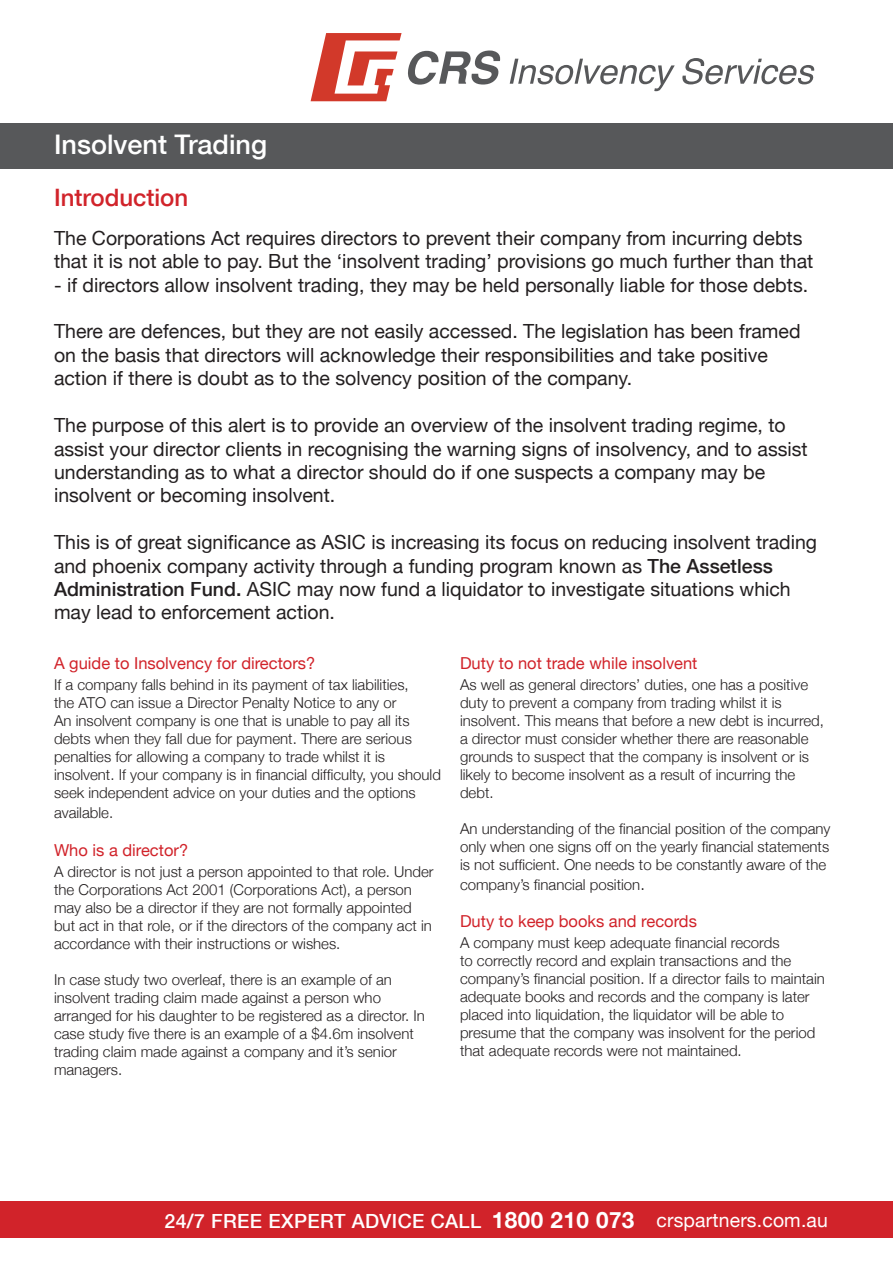
<style>
.page{position:relative;width:893px;height:1263px;background:#fff}
.page>*{position:absolute;margin:0;border:0;box-sizing:border-box;transform-origin:0 0}
.t1{font:500 27px "Helvetica Neue";color:#fff}
.t2{font:500 24px "Helvetica Neue";color:#d1232a}
.Paragraph_Style_2{font:700 22.5px "Helvetica Neue";letter-spacing:.02em;color:#fff}
.Paragraph_Style_1{font:19.5px/23.4px "Helvetica Neue";color:#231f20}
.Paragraph_Style_2-2{font:500 19.5px "Helvetica Neue";letter-spacing:.02em;color:#fff}
.Paragraph_Style_2-3{font:19.35px "Helvetica Neue";letter-spacing:.01em;color:#fff}
.t3{font:16.5px "Helvetica Neue";color:#d1232a}
.Paragraph_Style_2-4{font:300 15px/18px "Helvetica Neue";color:#231f20}
.s1{font-weight:500}
.s2{font-size:16.5px}
</style>
<div class="page">
<div style="left:0;top:124px;width:893px;height:45px;background:#57585a"></div>
<svg style="left:311px;top:33px;width:189px;height:68px"></svg>
<svg style="left:510px;top:59px;width:165px;height:32px"></svg>
<svg style="left:682px;top:58px;width:132px;height:26px"></svg>
<div style="left:0;top:1201px;width:893px;height:37px;background:#d1232a"></div>
<p class="t1" style="left:54px;top:128px;width:215px">Insolvent Trading</p>
<p class="t2" style="left:54px;top:183px;width:136px">Introduction</p>
<p class="Paragraph_Style_1" style="left:54px;top:226px;width:761px">The Corporations Act requires directors to prevent their company from incurring debts that it is not able to pay. But the ‘insolvent trading’ provisions go much further than that</p>
<p class="Paragraph_Style_1" style="left:54px;top:273px;width:756px">- if directors allow insolvent trading, they may be held personally liable for those debts.</p>
<p class="Paragraph_Style_1" style="left:54px;top:320px;width:748px">There are defences, but they are not easily accessed. The legislation has been framed on the basis that directors will acknowledge their responsibilities and take positive action if there is doubt as to the solvency position of the company.</p>
<p class="Paragraph_Style_1" style="left:54px;top:413px;width:755px">The purpose of this alert is to provide an overview of the insolvent trading regime, to assist your director clients in recognising the warning signs of insolvency, and to assist understanding as to what a director should do if one suspects a company may be insolvent or becoming insolvent.</p>
<p class="Paragraph_Style_1" style="left:54px;top:530px;width:765px">This is of great significance as ASIC is increasing its focus on reducing insolvent trading and phoenix company activity through a funding program known as <span class="s1">The Assetless Administration Fund.</span> ASIC may now fund a liquidator to investigate situations which may lead to enforcement action.</p>
<p class="t3" style="left:54px;top:653px;width:263px">A guide to Insolvency for directors?</p>
<p class="Paragraph_Style_2-4" style="left:54px;top:675px;width:388px">If a company falls behind in its payment of tax liabilities,<br>the ATO can issue a Director Penalty Notice to any or<br>An insolvent company is one that is unable to pay all its debts when they fall due for payment. There are serious penalties for allowing a company to trade whilst it is insolvent. If your company is in financial difficulty, you should seek independent advice on your duties and the options</p>
<p class="Paragraph_Style_2-4" style="left:54px;top:803px;width:61px">available.</p>
<p class="t3" style="left:54px;top:841px;width:136px">Who is a director?</p>
<p class="Paragraph_Style_2-4" style="left:54px;top:863px;width:381px">A director is not just a person appointed to that role. Under the Corporations Act 2001 (Corporations Act), a person may also be a director if they are not formally appointed but act in that role, or if the directors of the company act in accordance with their instructions or wishes.</p>
<p class="Paragraph_Style_2-4" style="left:54px;top:971px;width:372px">In case study two overleaf, there is an example of an insolvent trading claim made against a person who arranged for his daughter to be registered as a director. In case study five there is an example of a $4.6m insolvent trading claim made against a company and it’s senior managers.</p>
<p class="t3" style="left:460px;top:653px;width:239px">Duty to not trade while insolvent</p>
<p class="Paragraph_Style_2-4" style="left:460px;top:675px;width:365px">As well as general directors’ duties, one has a positive duty to prevent a company from trading whilst it is insolvent. This means that before a new debt is incurred, a director must consider whether there are reasonable grounds to suspect that the company is insolvent or is likely to become insolvent as a result of incurring the debt.</p>
<p class="Paragraph_Style_2-4" style="left:460px;top:819px;width:372px;text-align:justify">An understanding of the financial position of the company only when one signs off on the yearly financial statements is not sufficient. One needs to be constantly aware of the</p>
<p class="Paragraph_Style_2-4" style="left:460px;top:875px;width:186px">company’s financial position<span class="s2">.</span></p>
<p class="t3" style="left:460px;top:911px;width:238px">Duty to keep books and records</p>
<p class="Paragraph_Style_2-4" style="left:460px;top:933px;width:366px">A company must keep adequate financial records<br>to correctly record and explain transactions and the company’s financial position. If a director fails to maintain adequate books and records and the company is later placed into liquidation, the liquidator will be able to presume that the company was insolvent for the period that adequate records were not maintained.</p>
<p class="Paragraph_Style_2-2" style="left:164px;top:1209px;width:318px">24/7 FREE EXPERT ADVICE CALL</p>
<p class="Paragraph_Style_2" style="left:492px;top:1206px;width:144px">1800 210 073</p>
<p class="Paragraph_Style_2-3" style="left:656px;top:1208px;width:173px">crspartners.com.au</p>
</div>
